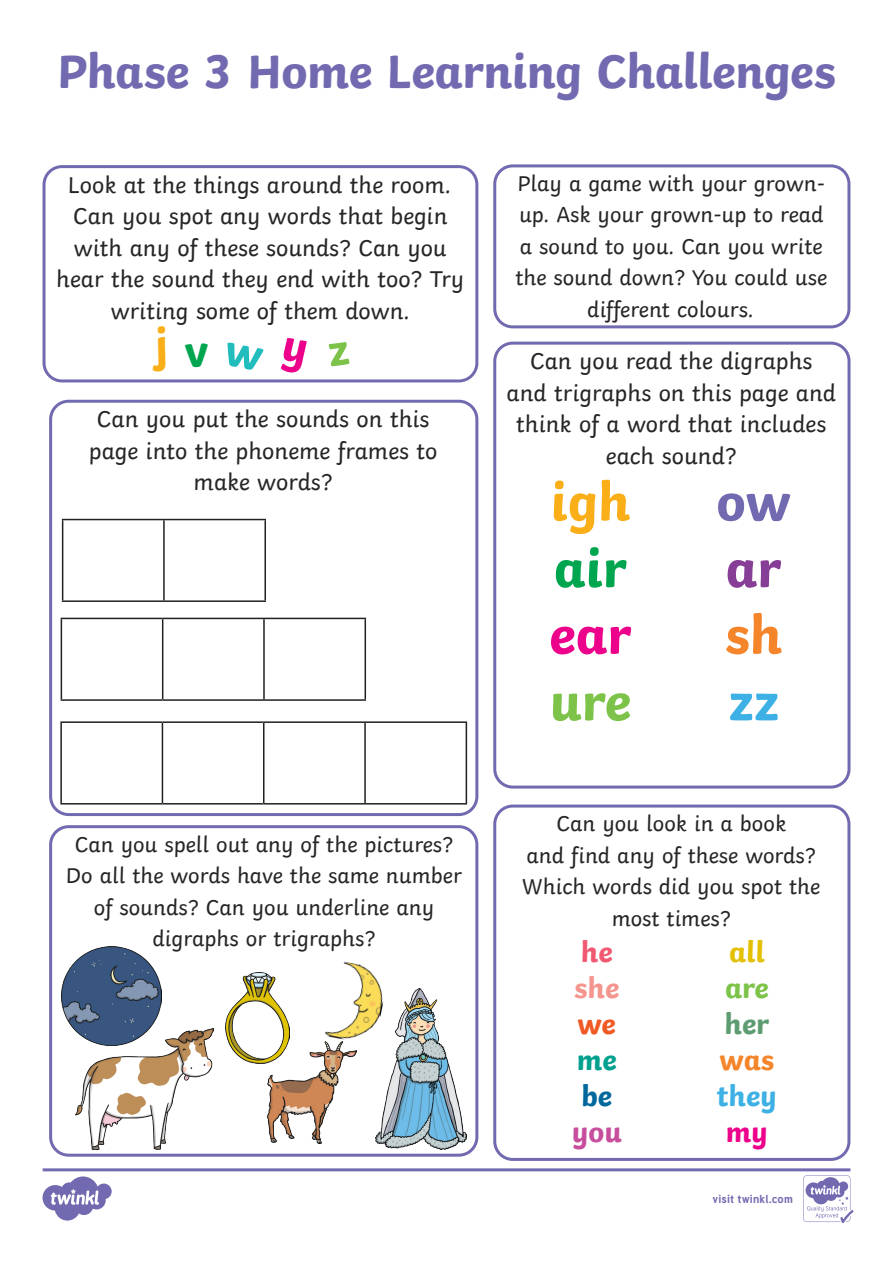
<style>
.page{position:relative;width:893px;height:1263px;background:#fff}
.page>*{position:absolute;margin:0;border:0;box-sizing:border-box;transform-origin:0 0}
.t1{font:700 55.5px "Twinkl";color:#faaf18}
.t2{font:700 55.5px "Twinkl";color:#00a54f}
.t3{font:700 55.5px "Twinkl";color:#ed028c}
.t4{font:700 55.5px "Twinkl";color:#7dc34a}
.t5{font:700 55.5px "Twinkl";color:#726ab0}
.t6{font:700 55.5px "Twinkl";color:#873e97}
.t7{font:700 55.5px "Twinkl";color:#f5852a}
.t8{font:700 55.5px "Twinkl";color:#3db1e5}
.Heading_1{font:700 49.5px "Twinkl";letter-spacing:-.01em;color:#726ab0}
.t9{font:700 30px "Twinkl";color:#3db1e5}
.t10{font:700 30px "Twinkl";color:#f5968e}
.t11{font:700 30px "Twinkl";color:#c74d9d}
.t12{font:700 30px "Twinkl";color:#e4c003}
.t13{font:700 30px "Twinkl";color:#7dc34a}
.t14{font:700 30px "Twinkl";color:#5d9b71}
.t15{font:700 30px "Twinkl";color:#f5852a}
.t16{font:700 30px "Twinkl";color:#f05971}
.t17{font:700 30px "Twinkl";color:#f15924}
.t18{font:700 30px "Twinkl";color:#00a08f}
.t19{font:700 30px "Twinkl";color:#00679d}
.t20{font:700 30px "Twinkl";color:#ed028c}
.KS1_Body_Copy{font:24px/31.5px "Twinkl";color:#282526;text-align:center}
.KS1_Body_Copy-2{font:22.5px/31.5px "Twinkl";color:#282526;text-align:center}
.t21{font:700 11.4px "Tuffy";letter-spacing:.015em;color:#726ab0}
</style>
<div class="page">
<div style="left:43px;top:165px;width:435px;height:217px;border:3px solid #726ab0;border-radius:18px"></div>
<div style="left:493px;top:342px;width:357px;height:446px;border:3px solid #726ab0;border-radius:18px"></div>
<div style="left:49px;top:400px;width:429px;height:416px;border:3px solid #726ab0;border-radius:18px"></div>
<div style="left:493px;top:164px;width:357px;height:164px;border:3px solid #726ab0;border-radius:18px"></div>
<div style="left:49px;top:825px;width:429px;height:332px;border:3px solid #726ab0;border-radius:18px"></div>
<div style="left:493px;top:804px;width:357px;height:357px;border:3px solid #726ab0;border-radius:18px"></div>
<hr style="left:62px;top:519px;width:102px;height:1px;background:#231f20">
<hr style="left:62px;top:520px;width:1px;height:80px;background:#231f20">
<hr style="left:164px;top:519px;width:102px;height:1px;background:#231f20">
<hr style="left:163px;top:520px;width:2px;height:80px;background:#231f20">
<hr style="left:264px;top:520px;width:2px;height:80px;background:#231f20">
<hr style="left:62px;top:600px;width:102px;height:2px;background:#231f20">
<hr style="left:164px;top:600px;width:102px;height:2px;background:#231f20">
<hr style="left:61px;top:618px;width:102px;height:1px;background:#231f20">
<hr style="left:61px;top:619px;width:1px;height:80px;background:#231f20">
<hr style="left:163px;top:618px;width:101px;height:1px;background:#231f20">
<hr style="left:162px;top:619px;width:1px;height:80px;background:#231f20">
<hr style="left:264px;top:618px;width:102px;height:1px;background:#231f20">
<hr style="left:263px;top:619px;width:2px;height:80px;background:#231f20">
<hr style="left:365px;top:619px;width:1px;height:80px;background:#231f20">
<hr style="left:61px;top:699px;width:102px;height:2px;background:#231f20">
<hr style="left:163px;top:699px;width:101px;height:2px;background:#231f20">
<hr style="left:264px;top:699px;width:102px;height:2px;background:#231f20">
<hr style="left:60px;top:721px;width:102px;height:2px;background:#231f20">
<hr style="left:60px;top:723px;width:2px;height:80px;background:#231f20">
<hr style="left:162px;top:721px;width:102px;height:2px;background:#231f20">
<hr style="left:162px;top:723px;width:1px;height:80px;background:#231f20">
<hr style="left:264px;top:721px;width:101px;height:2px;background:#231f20">
<hr style="left:263px;top:723px;width:1px;height:80px;background:#231f20">
<hr style="left:365px;top:721px;width:102px;height:2px;background:#231f20">
<hr style="left:364px;top:723px;width:2px;height:80px;background:#231f20">
<hr style="left:466px;top:723px;width:1px;height:80px;background:#231f20">
<hr style="left:60px;top:803px;width:102px;height:1px;background:#231f20">
<hr style="left:162px;top:803px;width:102px;height:1px;background:#231f20">
<hr style="left:264px;top:803px;width:101px;height:1px;background:#231f20">
<hr style="left:365px;top:803px;width:102px;height:1px;background:#231f20">
<img style="left:225px;top:972px;width:64px;height:91px">
<img style="left:76px;top:1028px;width:137px;height:121px">
<img style="left:252px;top:1042px;width:105px;height:102px">
<img style="left:376px;top:988px;width:91px;height:161px">
<img style="left:62px;top:946px;width:99px;height:99px">
<img style="left:324px;top:961px;width:65px;height:84px">
<svg style="left:43px;top:1168px;width:810px;height:55px"></svg>
<p class="Heading_1" style="left:57px;top:31px;width:780px">Phase 3 Home Learning Challenges</p>
<p class="KS1_Body_Copy" style="left:56px;top:167px;width:409px">Look at the things around the room.<br>Can you spot any words that begin with any of these sounds? Can you hear the sound they end with too? Try writing some of them down.</p>
<p class="KS1_Body_Copy" style="left:89px;top:401px;width:350px">Can you put the sounds on this page into the phoneme frames to make words?</p>
<p class="KS1_Body_Copy-2" style="left:66px;top:826px;width:398px">Can you spell out any of the pictures?<br>Do all the words have the same number of sounds? Can you underline any digraphs or trigraphs?</p>
<p class="KS1_Body_Copy-2" style="left:515px;top:166px;width:313px">Play a game with your grown&shy;up. Ask your grown-up to read a sound to you. Can you write the sound down? You could use different colours.</p>
<p class="KS1_Body_Copy" style="left:506px;top:343px;width:331px">Can you read the digraphs<br>and trigraphs on this page and think of a word that includes each sound?</p>
<p class="t1" style="left:550px;top:456px;width:81px">igh</p>
<p class="t2" style="left:554px;top:522px;width:75px">air</p>
<p class="t3" style="left:549px;top:589px;width:84px">ear</p>
<p class="t4" style="left:550px;top:656px;width:83px">ure</p>
<p class="t5" style="left:716px;top:456px;width:76px">ow</p>
<p class="t6" style="left:725px;top:522px;width:57px">ar</p>
<p class="t7" style="left:725px;top:589px;width:58px">sh</p>
<p class="t8" style="left:728px;top:656px;width:52px">zz</p>
<p class="KS1_Body_Copy-2" style="left:522px;top:806px;width:299px">Can you look in a book<br>and find any of these words?<br>Which words did you spot the most times?</p>
<p class="t16" style="left:581px;top:927px;width:33px">he</p>
<p class="t10" style="left:574px;top:963px;width:47px">she</p>
<p class="t17" style="left:578px;top:999px;width:40px">we</p>
<p class="t18" style="left:577px;top:1035px;width:41px">me</p>
<p class="t19" style="left:581px;top:1071px;width:32px">be</p>
<p class="t11" style="left:572px;top:1107px;width:51px">you</p>
<p class="t12" style="left:729px;top:927px;width:37px">all</p>
<p class="t13" style="left:725px;top:963px;width:45px">are</p>
<p class="t14" style="left:724px;top:999px;width:46px">her</p>
<p class="t15" style="left:720px;top:1035px;width:56px">was</p>
<p class="t9" style="left:717px;top:1071px;width:62px">they</p>
<p class="t20" style="left:726px;top:1107px;width:44px">my</p>
<p class="t21" style="left:712px;top:1190px;width:82px">visit twinkl.com</p>
</div>
